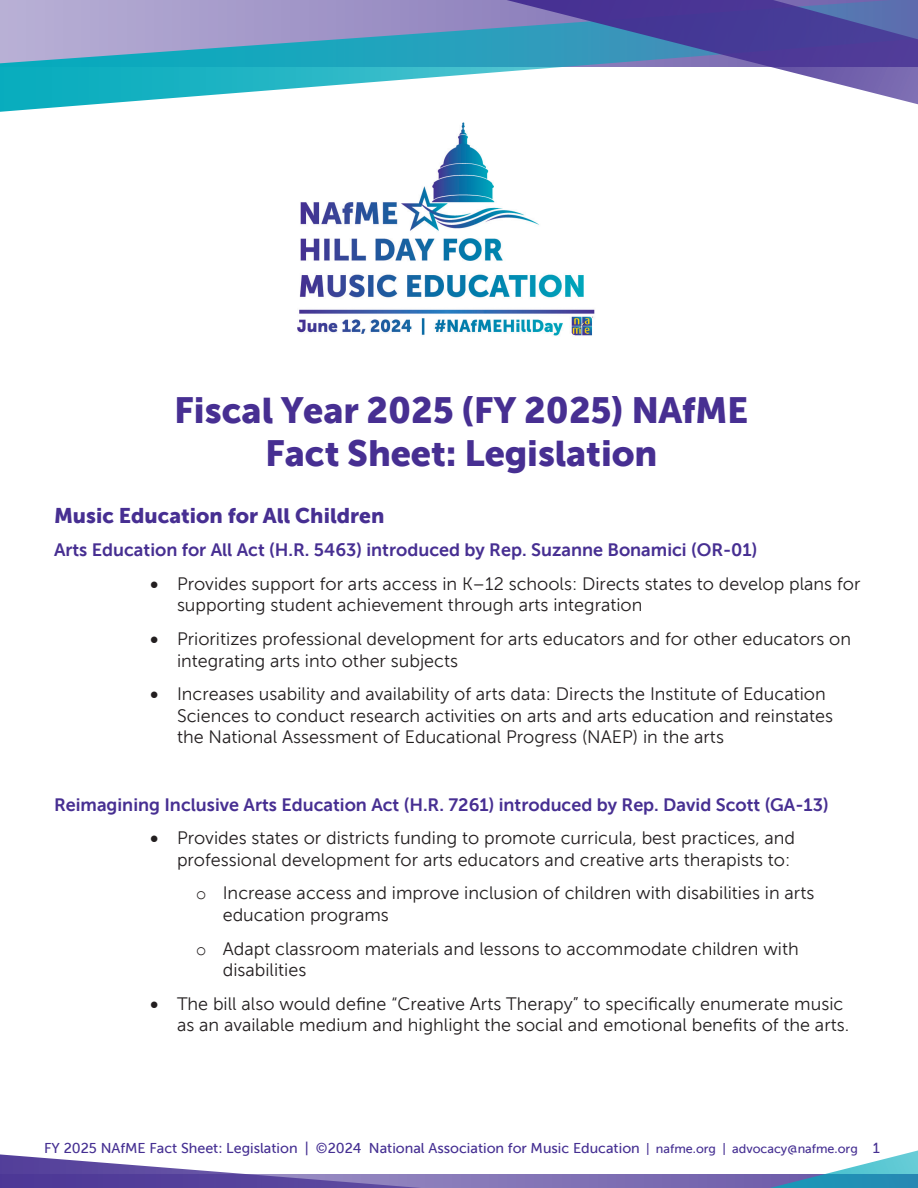
<style>
.page{position:relative;width:918px;height:1188px;background:#fff}
.page>*{position:absolute;margin:0;border:0;box-sizing:border-box;transform-origin:0 0}
.t1{font:36px/43.2px "Museo Sans 900";letter-spacing:-.005em;color:#472f92;text-align:center}
.t2{font:21px "Museo Sans 900";color:#472f92}
.t3{font:18px/21.6px "Museo Sans 300";color:#231f20}
.t4{font:18px "Museo Sans 700";color:#472f92}
.t5{font:14.25px "Museo Sans 500";color:#452f92}
.s1{font-family:"Courier New"}
.s2{font-size:12.6px}
.s3{font-size:14.55px}
</style>
<div class="page">
<img style="left:298px;top:183px;width:297px;height:153px">
<svg style="left:0;top:0;width:296px;height:112px;background:#74b1cd"></svg>
<svg style="left:296px;top:0;width:622px;height:183px"></svg>
<svg style="left:0;top:1154px;width:233px;height:34px;fill:#56429c"></svg>
<svg style="left:233px;top:1150px;width:685px;height:38px"></svg>
<h1 class="t1" style="left:174px;top:392px;width:576px">Fiscal Year 2025 (FY 2025) NAfME<br>Fact Sheet: Legislation</h1>
<p class="t2" style="left:54px;top:507px;width:332px">Music Education for All Children</p>
<p class="t4" style="left:54px;top:540px;width:705px">Arts Education for All Act (H.R. 5463) introduced by Rep. Suzanne Bonamici (OR-01)</p>
<p class="t3" style="left:177px;top:574px;width:685px;text-indent:-27px">• Provides support for arts access in K–12 schools: Directs states to develop plans for supporting student achievement through arts integration</p>
<p class="t3" style="left:177px;top:629px;width:676px;text-indent:-27px">• Prioritizes professional development for arts educators and for other educators on integrating arts into other subjects</p>
<p class="t3" style="left:177px;top:684px;width:658px;text-indent:-27px">• Increases usability and availability of arts data: Directs the Institute of Education<br>Sciences to conduct research activities on arts and arts education and reinstates the National Assessment of Educational Progress (NAEP) in the arts</p>
<p class="t4" style="left:54px;top:795px;width:776px">Reimagining Inclusive Arts Education Act (H.R. 7261) introduced by Rep. David Scott (GA-13)</p>
<p class="t3" style="left:150px;top:828px;width:647px;text-align:right">• Provides states or districts funding to promote curricula, best practices, and professional development for arts educators and creative arts therapists to:</p>
<p class="t3" style="left:223px;top:883px;width:593px;text-indent:-27px"><span class="s1">o</span> Increase access and improve inclusion of children with disabilities in arts education programs</p>
<p class="t3" style="left:223px;top:938px;width:577px;text-indent:-27px"><span class="s1">o</span> Adapt classroom materials and lessons to accommodate children with disabilities</p>
<p class="t3" style="left:177px;top:993px;width:674px;text-indent:-27px">• The bill also would define “Creative Arts Therapy” to specifically enumerate music as an available medium and highlight the social and emotional benefits of the arts.</p>
<p class="t5" style="left:44px;top:1142px;width:837px">FY 2025 NAfME Fact Sheet: Legislation | ©2024 National Association for Music Education <span class="s2">| nafme.org | advocacy@nafme.org</span> <span class="s3">1</span></p>
</div>
